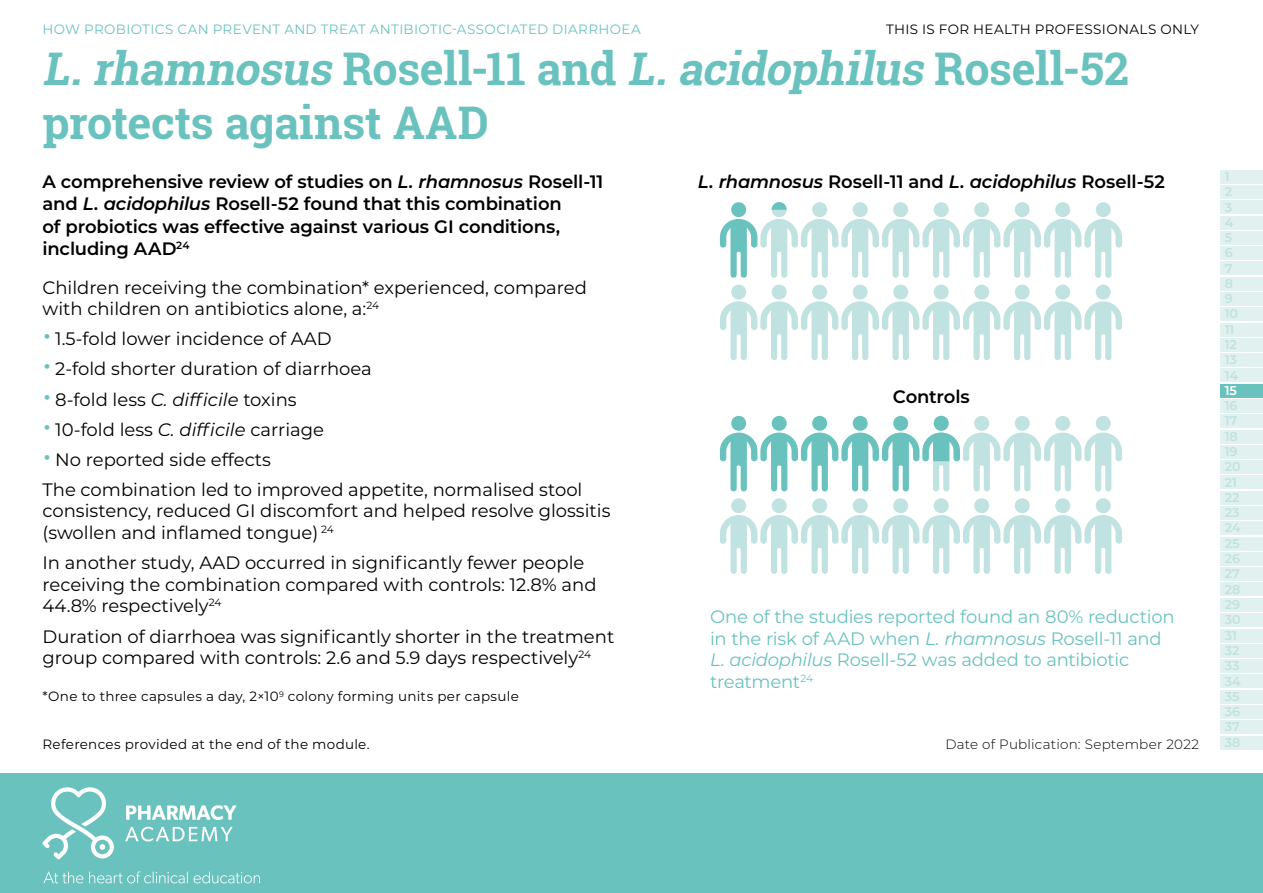
<style>
.page{position:relative;width:1263px;height:893px;background:#fff}
.page>*{position:absolute;margin:0;border:0;box-sizing:border-box;transform-origin:0 0}
.t1{font:700 45px/54px "Roboto Slab";letter-spacing:-.01em;color:#6ac2bf}
.t2{font:18px/21.6px "Montserrat";color:#000}
.t3{font:600 18px/22.5px "Montserrat";letter-spacing:-.01em;color:#000}
.t4{font:18px/21.6px "Montserrat";letter-spacing:-.01em;color:#6ac2bf}
.t5{font:italic 600 18px "Montserrat";letter-spacing:-.01em;color:#000}
.t6{font:13.5px "Montserrat";letter-spacing:.02em;color:#000}
.t7{font:13.5px "Montserrat";letter-spacing:.025em;color:#6ac2bf}
.t8{font:300 13.5px "Montserrat";letter-spacing:.02em;color:#000}
.t9{font:600 12.75px/15.3px "Montserrat";color:#c0e2e0}
.t10{font:600 12.75px/15.3px "Montserrat";letter-spacing:.15em;color:#c0e2e0}
.t11{font:600 12.75px "Montserrat";color:#fff}
.s1{font-style:italic}
.s2{font-size:31.5px;color:#6ac2bf}
.s3{font-style:normal}
</style>
<div class="page">
<div style="left:1220px;top:629px;width:43px;height:13px;background:#e1f1f0"></div>
<div style="left:1220px;top:644px;width:43px;height:13px;background:#e1f1f0"></div>
<div style="left:1220px;top:659px;width:43px;height:14px;background:#e1f1f0"></div>
<div style="left:1220px;top:675px;width:43px;height:13px;background:#e1f1f0"></div>
<div style="left:1220px;top:690px;width:43px;height:13px;background:#e1f1f0"></div>
<div style="left:1220px;top:705px;width:43px;height:14px;background:#e1f1f0"></div>
<div style="left:1220px;top:721px;width:43px;height:13px;background:#e1f1f0"></div>
<div style="left:1220px;top:736px;width:43px;height:13px;background:#e1f1f0"></div>
<div style="left:0;top:774px;width:1263px;height:119px;background:#6ac2bf"></div>
<div style="left:1220px;top:170px;width:43px;height:13px;background:#e1f1f0"></div>
<div style="left:1220px;top:185px;width:43px;height:14px;background:#e1f1f0"></div>
<div style="left:1220px;top:201px;width:43px;height:13px;background:#e1f1f0"></div>
<div style="left:1220px;top:216px;width:43px;height:13px;background:#e1f1f0"></div>
<div style="left:1220px;top:231px;width:43px;height:14px;background:#e1f1f0"></div>
<div style="left:1220px;top:246px;width:43px;height:14px;background:#e1f1f0"></div>
<div style="left:1220px;top:262px;width:43px;height:13px;background:#e1f1f0"></div>
<div style="left:1220px;top:277px;width:43px;height:13px;background:#e1f1f0"></div>
<div style="left:1220px;top:292px;width:43px;height:14px;background:#e1f1f0"></div>
<div style="left:1220px;top:308px;width:43px;height:13px;background:#e1f1f0"></div>
<div style="left:1220px;top:323px;width:43px;height:13px;background:#e1f1f0"></div>
<div style="left:1220px;top:338px;width:43px;height:14px;background:#e1f1f0"></div>
<div style="left:1220px;top:353px;width:43px;height:14px;background:#e1f1f0"></div>
<div style="left:1220px;top:369px;width:43px;height:13px;background:#e1f1f0"></div>
<div style="left:1220px;top:384px;width:43px;height:13px;background:#6ac2bf"></div>
<div style="left:1220px;top:399px;width:43px;height:14px;background:#e1f1f0"></div>
<div style="left:1220px;top:415px;width:43px;height:13px;background:#e1f1f0"></div>
<div style="left:1220px;top:430px;width:43px;height:13px;background:#e1f1f0"></div>
<div style="left:1220px;top:445px;width:43px;height:14px;background:#e1f1f0"></div>
<div style="left:1220px;top:460px;width:43px;height:14px;background:#e1f1f0"></div>
<div style="left:1220px;top:476px;width:43px;height:13px;background:#e1f1f0"></div>
<div style="left:1220px;top:491px;width:43px;height:13px;background:#e1f1f0"></div>
<div style="left:1220px;top:506px;width:43px;height:14px;background:#e1f1f0"></div>
<div style="left:1220px;top:522px;width:43px;height:13px;background:#e1f1f0"></div>
<div style="left:1220px;top:537px;width:43px;height:13px;background:#e1f1f0"></div>
<div style="left:1220px;top:552px;width:43px;height:14px;background:#e1f1f0"></div>
<div style="left:1220px;top:567px;width:43px;height:14px;background:#e1f1f0"></div>
<div style="left:1220px;top:583px;width:43px;height:13px;background:#e1f1f0"></div>
<div style="left:1220px;top:598px;width:43px;height:13px;background:#e1f1f0"></div>
<div style="left:1220px;top:613px;width:43px;height:14px;background:#e1f1f0"></div>
<svg style="left:720px;top:285px;width:402px;height:75px"></svg>
<svg style="left:720px;top:202px;width:402px;height:76px"></svg>
<svg style="left:720px;top:498px;width:402px;height:76px"></svg>
<svg style="left:720px;top:416px;width:402px;height:75px"></svg>
<svg style="left:43px;top:871px;width:217px;height:12px"></svg>
<svg style="left:43px;top:787px;width:71px;height:72px"></svg>
<svg style="left:125px;top:827px;width:108px;height:14px"></svg>
<svg style="left:126px;top:805px;width:111px;height:15px"></svg>
<p class="t6" style="left:886px;top:20px;width:315px">THIS IS FOR HEALTH PROFESSIONALS ONLY</p>
<h1 class="t1" style="left:43px;top:42px;width:1088px"><span class="s1">L.rhamnosus</span> R o s e l l - 1 1 a n d <span class="s1">L.acidophilus</span> R o s e l l - 5 2 protects against AAD</h1>
<p class="t3" style="left:43px;top:169px;width:562px">A comprehensive review of studies on <span class="s1">L. rhamnosus</span> Rosell-11 and <span class="s1">L. acidophilus</span> Rosell-52 found that this combination<br>of probiotics was effective against various GI conditions, including AAD<sup>24</sup></p>
<p class="t2" style="left:43px;top:276px;width:546px">Children receiving the combination* experienced, compared with children on antibiotics alone, a:<sup>24</sup></p>
<p class="t2" style="left:43px;top:327px;width:291px"><span class="s2">•</span> 1.5-fold lower incidence of AAD</p>
<p class="t2" style="left:43px;top:358px;width:331px"><span class="s2">•</span> 2-fold shorter duration of diarrhoea</p>
<p class="t2" style="left:43px;top:388px;width:256px"><span class="s2">•</span> 8-fold less <span class="s1">C. difficile</span> toxins</p>
<p class="t2" style="left:43px;top:418px;width:283px"><span class="s2">•</span> 10-fold less <span class="s1">C. difficile</span> carriage</p>
<p class="t2" style="left:43px;top:444px;width:541px;line-height:30.2px"><span class="s2">•</span> No reported side effects<br>The combination led to improved appetite, normalised stool</p>
<p class="t2" style="left:43px;top:500px;width:569px">consistency, reduced GI discomfort and helped resolve glossitis (swollen and inflamed tongue) <sup>24</sup></p>
<p class="t2" style="left:43px;top:551px;width:555px">In another study, AAD occurred in significantly fewer people receiving the combination compared with controls: 12.8% and<br>44.8% respectively<sup>24</sup></p>
<p class="t2" style="left:43px;top:625px;width:573px">Duration of diarrhoea was significantly shorter in the treatment group compared with controls: 2.6 and 5.9 days respectively<sup>24</sup></p>
<p class="t7" style="left:43px;top:20px;width:600px">HOW PROBIOTICS CAN PREVENT AND TREAT ANTIBIOTIC-ASSOCIATED DIARRHOEA</p>
<p class="t5" style="left:698px;top:168px;width:469px">L. rhamnosus <span class="s3">Rosell-11 and</span> L. acidophilus <span class="s3">Rosell-52</span></p>
<p class="t3" style="left:893px;top:385px;width:79px">Controls</p>
<p class="t4" style="left:710px;top:605px;width:466px">One of the studies reported found an 80% reduction in the risk of AAD when <span class="s1">L. rhamnosus</span> Rosell-11 and <span class="s1">L. acidophilus</span> Rosell-52 was added to antibiotic treatment<sup>24</sup></p>
<p class="t6" style="left:43px;top:687px;width:478px">*One to three capsules a day, 2×10<sup>9</sup> colony forming units per capsule</p>
<p class="t6" style="left:43px;top:735px;width:329px">References provided at the end of the module.</p>
<p class="t8" style="left:945px;top:735px;width:255px">Date of Publication: September 2022</p>
<p class="t9" style="left:1225px;top:168px;width:15px">1<br>2<br>3<br>4<br>5<br>6<br>7<br>8<br>9<br>10<br>11<br>12<br>13<br>14</p>
<p class="t11" style="left:1225px;top:381px;width:14px">15</p>
<p class="t9" style="left:1225px;top:397px;width:18px">16<br>17<br>18<br>19<br>20<br>21<br>22<br>23<br>24<br>25<br>26<br>27<br>28<br>29<br>30</p>
<p class="t10" style="left:1225px;top:627px;width:18px">31<br>32<br>33<br>34<br>35<br>36<br>37<br>38</p>
</div>
